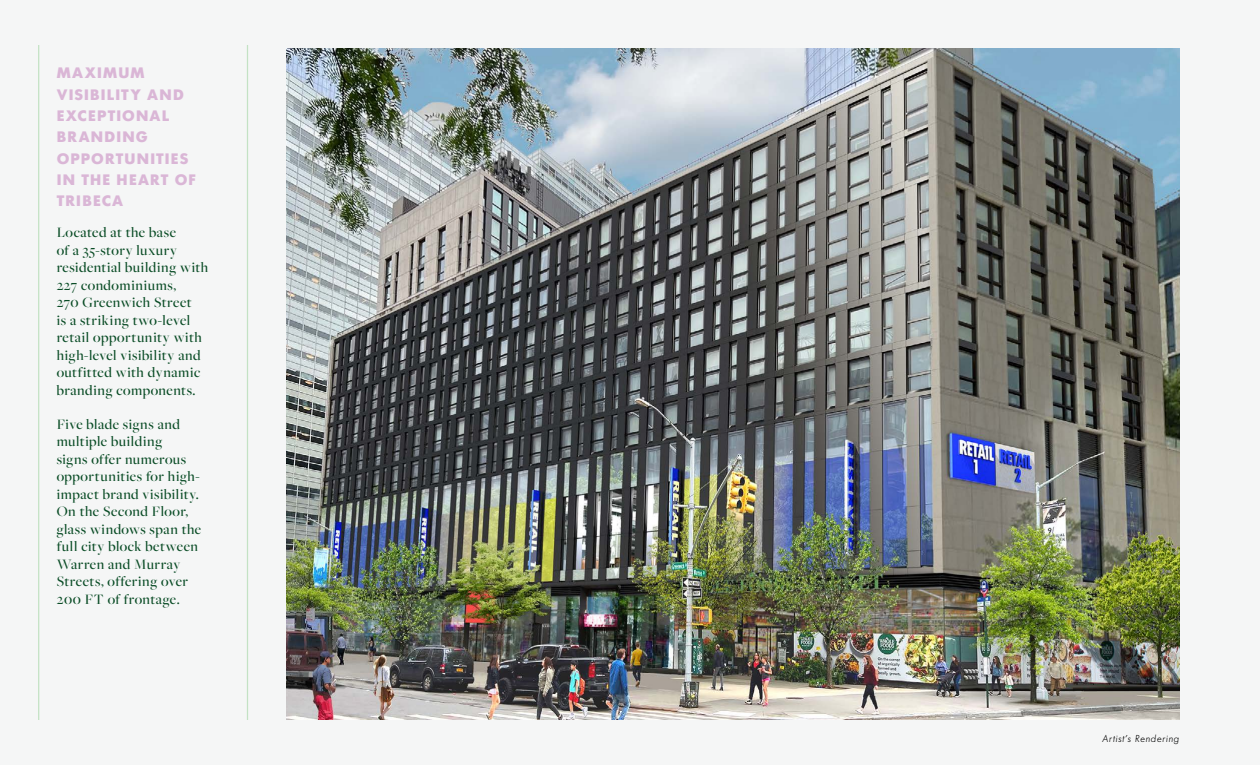
<style>
.page{position:relative;width:1260px;height:765px;background:#f5f6f6}
.page>*{position:absolute;margin:0;border:0;box-sizing:border-box;transform-origin:0 0}
.t1{font:500 15px/17.5px "Freight Big Pro";letter-spacing:.035em;color:#0a4c26}
.t2{font:700 15px/21.2px "Futura BQ";letter-spacing:.08em;color:#dab6d6}
.t3{font:italic 300 10px "Futura BQ";letter-spacing:.075em;color:#000}
</style>
<div class="page">
<img style="left:286px;top:48px;width:894px;height:672px">
<hr style="left:38px;top:45px;width:1px;height:675px;background:#c3e2c4">
<hr style="left:247px;top:45px;width:1px;height:675px;background:#c3e2c4">
<p class="t2" style="left:57px;top:62px;width:141px">MAXIMUM<br>VISIBILITY AND<br>EXCEPTIONAL<br>BRANDING<br>OPPORTUNITIES<br>IN THE HEART OF<br>TRIBECA</p>
<p class="t1" style="left:57px;top:223px;width:153px">Located at the base<br>of a 35-story luxury residential building with<br>227 condominiums,<br>270 Greenwich Street<br>is a striking two-level retail opportunity with high-level visibility and outfitted with dynamic branding components.</p>
<p class="t1" style="left:57px;top:415px;width:146px">Five blade signs and multiple building<br>signs offer numerous opportunities for high&shy;impact brand visibility.<br>On the Second Floor, glass windows span the full city block between<br>Warren and Murray<br>Streets, offering over<br>200 FT of frontage.</p>
<p class="t3" style="left:1102px;top:732px;width:79px">Artist’s Rendering</p>
</div>
